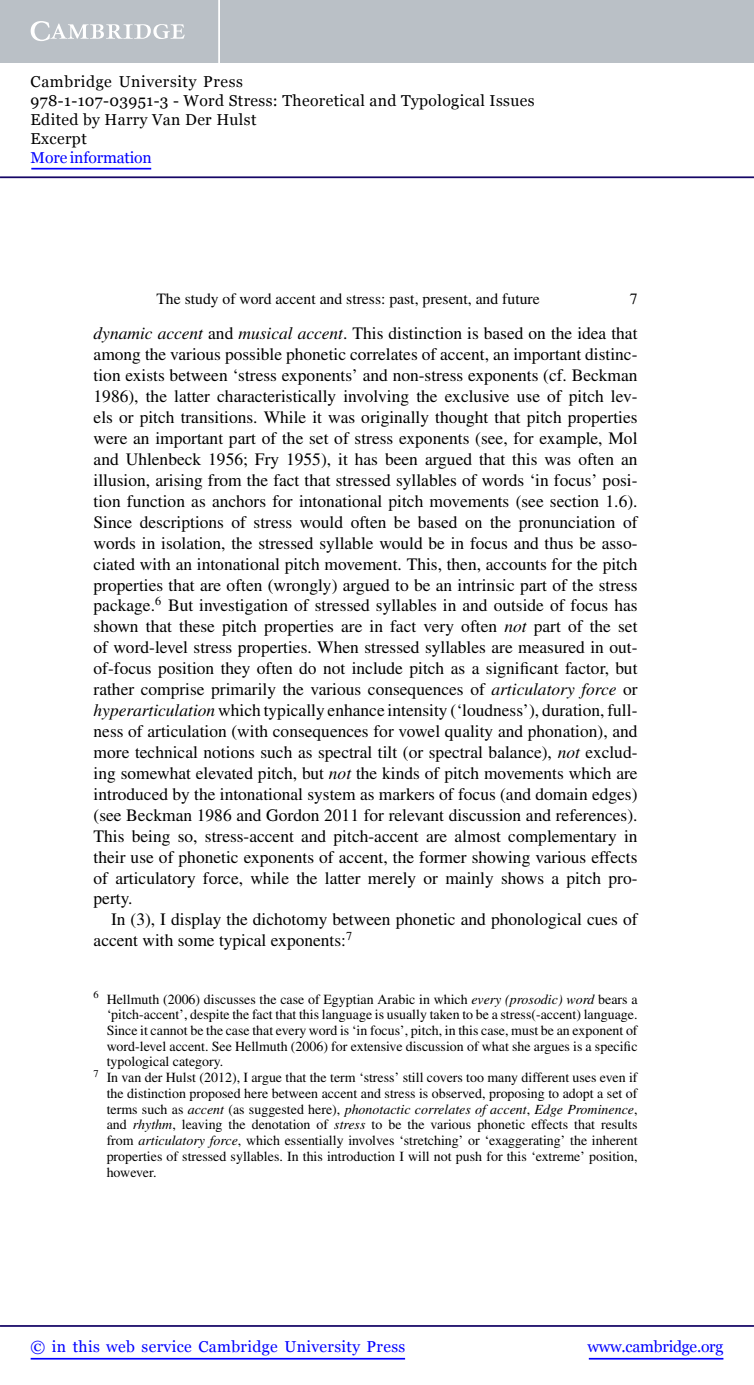
<style>
.page{position:relative;width:754px;height:1385px;background:#fff}
.page>*{position:absolute;margin:0;border:0;box-sizing:border-box;transform-origin:0 0}
.t1{font:17.5px/21px "Times";color:#000;text-align:justify}
.t2{font:15.75px/18.9px "Georgia";letter-spacing:.025em;color:#000}
.t3{font:15.75px "Times";color:#000}
.t4{font:15.75px "Georgia";letter-spacing:.025em;color:#00f}
.t5{font:15.75px "Georgia";letter-spacing:-.015em;color:#00f}
.t6{font:15.75px "Georgia";letter-spacing:-.01em;color:#00f}
.t7{font:14px "Times";color:#000}
.t8{font:italic 14px "Times";color:#000}
.s1{font-style:italic}
.s2{font-style:normal}
</style>
<div class="page">
<hr style="left:589px;top:1358px;width:134px;height:1px;background:#00f">
<hr style="left:0;top:1325px;width:754px;height:1px;background:#150666">
<hr style="left:31px;top:1358px;width:374px;height:1px;background:#00f">
<div style="left:0;top:0;width:754px;height:63px;background:#bac0c6"></div>
<svg style="left:31px;top:21px;width:154px;height:20px"></svg>
<hr style="left:218px;top:0;width:2px;height:63px;background:#fff">
<hr style="left:0;top:176px;width:754px;height:2px;background:#150666">
<hr style="left:31px;top:168px;width:120px;height:1px;background:#00f">
<p class="t2" style="left:31px;top:73px;width:505px">Cambridge University Press<br>978-1-107-03951-3 - Word Stress: Theoretical and Typological Issues Edited by Harry Van Der Hulst<br>Excerpt</p>
<p class="t6" style="left:31px;top:148px;width:123px">More information</p>
<p class="t3" style="left:156px;top:293px;width:385px">The study of word accent and stress: past, present, and future</p>
<p class="t3" style="left:630px;top:293px;width:9px">7</p>
<p class="t1" style="left:94px;top:325px;width:546px"><span class="s1">dynamic accent</span> and <span class="s1">musical accent</span>. This distinction is based on the idea that among the various possible phonetic correlates of accent, an important distinc&shy;tion exists between ‘stress exponents’ and non-stress exponents (cf. Beckman 1986), the latter characteristically involving the exclusive use of pitch lev&shy;els or pitch transitions. While it was originally thought that pitch properties were an important part of the set of stress exponents (see, for example, Mol and Uhlenbeck 1956; Fry 1955), it has been argued that this was often an illusion, arising from the fact that stressed syllables of words ‘in focus’ posi&shy;tion function as anchors for intonational pitch movements (see section 1.6).<br>Since descriptions of stress would often be based on the pronunciation of words in isolation, the stressed syllable would be in focus and thus be asso&shy;ciated with an intonational pitch movement. This, then, accounts for the pitch properties that are often (wrongly) argued to be an intrinsic part of the stress package.<sup>6</sup> But investigation of stressed syllables in and outside of focus has shown that these pitch properties are in fact very often <span class="s1">not</span> part of the set of word-level stress properties. When stressed syllables are measured in out&shy;of-focus position they often do not include pitch as a significant factor, but rather comprise primarily the various consequences of <span class="s1">articulatory force</span> or <span class="s1">hyperarticulation</span> which typically enhance intensity (‘loudness’), duration, full&shy;ness of articulation (with consequences for vowel quality and phonation), and more technical notions such as spectral tilt (or spectral balance), <span class="s1">not</span> exclud&shy;ing somewhat elevated pitch, but <span class="s1">not</span> the kinds of pitch movements which are introduced by the intonational system as markers of focus (and domain edges) (see Beckman 1986 and Gordon 2011 for relevant discussion and references).<br>This being so, stress-accent and pitch-accent are almost complementary in their use of phonetic exponents of accent, the former showing various effects of articulatory force, while the latter merely or mainly shows a pitch pro&shy;perty.</p>
<p class="t1" style="left:94px;top:910px;width:546px;text-indent:17px">In (3), I display the dichotomy between phonetic and phonological cues of accent with some typical exponents:<sup>7</sup></p>
<p class="t7" style="left:94px;top:993px;width:545px"><sup>6</sup> Hellmuth (2006) discusses the case of Egyptian Arabic in which <span class="s1">every (prosodic) word</span> bears a</p>
<p class="t7" style="left:107px;top:1009px;width:532px">‘pitch-accent’, despite the fact that this language is usually taken to be a stress(-accent) language.</p>
<p class="t7" style="left:107px;top:1025px;width:532px">Since it cannot be the case that every word is ‘in focus’, pitch, in this case, must be an exponent of</p>
<p class="t7" style="left:107px;top:1041px;width:532px">word-level accent. See Hellmuth (2006) for extensive discussion of what she argues is a specific</p>
<p class="t7" style="left:107px;top:1056px;width:118px">typological category.</p>
<p class="t7" style="left:94px;top:1072px;width:545px"><sup>7</sup> In van der Hulst (2012), I argue that the term ‘stress’ still covers too many different uses even if</p>
<p class="t7" style="left:107px;top:1088px;width:532px">the distinction proposed here between accent and stress is observed, proposing to adopt a set of</p>
<p class="t8" style="left:107px;top:1104px;width:532px"><span class="s2">terms such as</span> accent <span class="s2">(as suggested here),</span> phonotactic correlates of accent<span class="s2">,</span> Edge Prominence<span class="s2">,</span></p>
<p class="t7" style="left:107px;top:1119px;width:532px">and <span class="s1">rhythm</span>, leaving the denotation of <span class="s1">stress</span> to be the various phonetic effects that results</p>
<p class="t7" style="left:107px;top:1135px;width:532px">from <span class="s1">articulatory force</span>, which essentially involves ‘stretching’ or ‘exaggerating’ the inherent</p>
<p class="t7" style="left:107px;top:1151px;width:532px">properties of stressed syllables. In this introduction I will not push for this ‘extreme’ position,</p>
<p class="t7" style="left:107px;top:1166px;width:51px">however.</p>
<p class="t4" style="left:31px;top:1336px;width:376px">© in this web service Cambridge University Press</p>
<p class="t5" style="left:588px;top:1336px;width:137px">www.cambridge.org</p>
</div>
